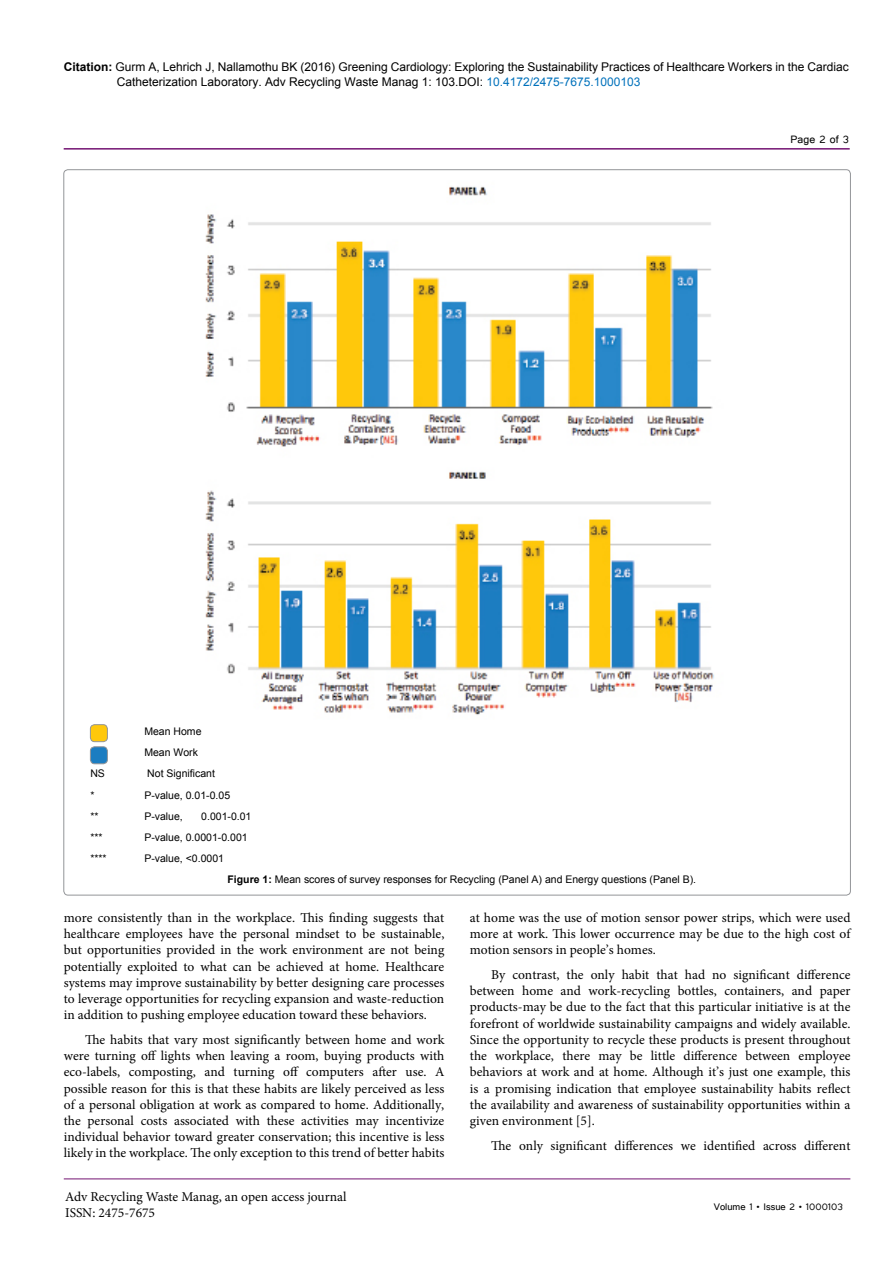
<style>
.page{position:relative;width:893px;height:1263px;background:#fff}
.page>*{position:absolute;margin:0;border:0;box-sizing:border-box;transform-origin:0 0}
.Free_Form_A_A{font:13.5px/16.2px "Minion Pro";color:#000;text-align:justify}
.t1{font:13.5px "Tunga";color:#000}
.t2{font:12px/15px "Arial";color:#000}
.t3{font:12px "Tunga";color:#000}
.Free_Form_B{font:10.5px "Arial";color:#000}
.Free_Form_A_A-2{font:10.5px "Arial";color:#000}
.s1{font-weight:700}
.s2{font-style:inherit}
.s3{color:#0071bb}
</style>
<div class="page">
<hr style="left:64px;top:148px;width:786px;height:2px;background:#741472">
<hr style="left:64px;top:1179px;width:786px;height:1px;background:#741472">
<img style="left:205px;top:186px;width:509px;height:529px">
<div style="left:90px;top:725px;width:17px;height:17px;background:#ffc80b;border-radius:4px"></div>
<div style="left:90px;top:725px;width:17px;height:17px;border:1px solid #939598;border-radius:4px"></div>
<div style="left:90px;top:747px;width:17px;height:17px;background:#1c7dc1;border-radius:4px"></div>
<div style="left:90px;top:747px;width:17px;height:17px;border:1px solid #939598;border-radius:4px"></div>
<p class="t2" style="left:117px;top:59px;width:733px;text-indent:-53px"><span class="s1">Citation:</span> Gurm A, Lehrich J, Nallamothu BK (2016) Greening Cardiology: Exploring the Sustainability Practices of Healthcare Workers in the Cardiac<br>Catheterization Laboratory. Adv Recycling Waste Manag 1: 103.<span class="s2">DOI:</span> <span class="s3">10.4172/2475-7675.1000103</span></p>
<p class="t1" style="left:791px;top:131px;width:60px">Page 2 of 3</p>
<p class="Free_Form_B" style="left:144px;top:725px;width:59px">Mean Home</p>
<p class="Free_Form_B" style="left:144px;top:746px;width:55px">Mean Work</p>
<p class="Free_Form_B" style="left:90px;top:767px;width:16px">NS</p>
<p class="Free_Form_B" style="left:147px;top:767px;width:69px">Not Significant</p>
<p class="Free_Form_B" style="left:90px;top:788px;width:6px">*</p>
<p class="Free_Form_B" style="left:144px;top:788px;width:87px">P-value, 0.01-0.05</p>
<p class="Free_Form_B" style="left:90px;top:809px;width:10px">**</p>
<p class="Free_Form_B" style="left:144px;top:809px;width:40px">P-value,</p>
<p class="Free_Form_B" style="left:201px;top:809px;width:52px">0.001-0.01</p>
<p class="Free_Form_B" style="left:90px;top:830px;width:14px">***</p>
<p class="Free_Form_B" style="left:144px;top:830px;width:105px">P-value, 0.0001-0.001</p>
<p class="Free_Form_B" style="left:90px;top:851px;width:18px">****</p>
<p class="Free_Form_B" style="left:144px;top:851px;width:81px">P-value, &lt;0.0001</p>
<p class="Free_Form_A_A-2" style="left:228px;top:872px;width:470px"><span class="s1">Figure 1:</span> Mean scores of survey responses for Recycling (Panel A) and Energy questions (Panel B).</p>
<p class="Free_Form_A_A" style="left:64px;top:910px;width:382px">more consistently than in the workplace. This finding suggests that healthcare employees have the personal mindset to be sustainable, but opportunities provided in the work environment are not being potentially exploited to what can be achieved at home. Healthcare systems may improve sustainability by better designing care processes to leverage opportunities for recycling expansion and waste-reduction in addition to pushing employee education toward these behaviors.</p>
<p class="Free_Form_A_A" style="left:64px;top:1031px;width:382px;text-indent:21px">The habits that vary most significantly between home and work were turning off lights when leaving a room, buying products with eco-labels, composting, and turning off computers after use. A possible reason for this is that these habits are likely perceived as less of a personal obligation at work as compared to home. Additionally, the personal costs associated with these activities may incentivize individual behavior toward greater conservation; this incentive is less likely in the workplace. The only exception to this trend of better habits</p>
<p class="Free_Form_A_A" style="left:65px;top:1188px;width:283px">Adv Recycling Waste Manag, an open access journal<br>ISSN: 2475-7675</p>
<p class="Free_Form_A_A" style="left:470px;top:910px;width:382px">at home was the use of motion sensor power strips, which were used more at work. This lower occurrence may be due to the high cost of motion sensors in people’s homes.</p>
<p class="Free_Form_A_A" style="left:470px;top:967px;width:382px;text-indent:21px">By contrast, the only habit that had no significant difference between home and work-recycling bottles, containers, and paper products-may be due to the fact that this particular initiative is at the forefront of worldwide sustainability campaigns and widely available.<br>Since the opportunity to recycle these products is present throughout the workplace, there may be little difference between employee behaviors at work and at home. Although it’s just one example, this is a promising indication that employee sustainability habits reflect the availability and awareness of sustainability opportunities within a given environment [5].</p>
<p class="Free_Form_A_A" style="left:491px;top:1137px;width:361px">The only significant differences we identified across different</p>
<p class="t3" style="left:714px;top:1199px;width:131px">Volume 1 • Issue 2 • 1000103</p>
</div>
